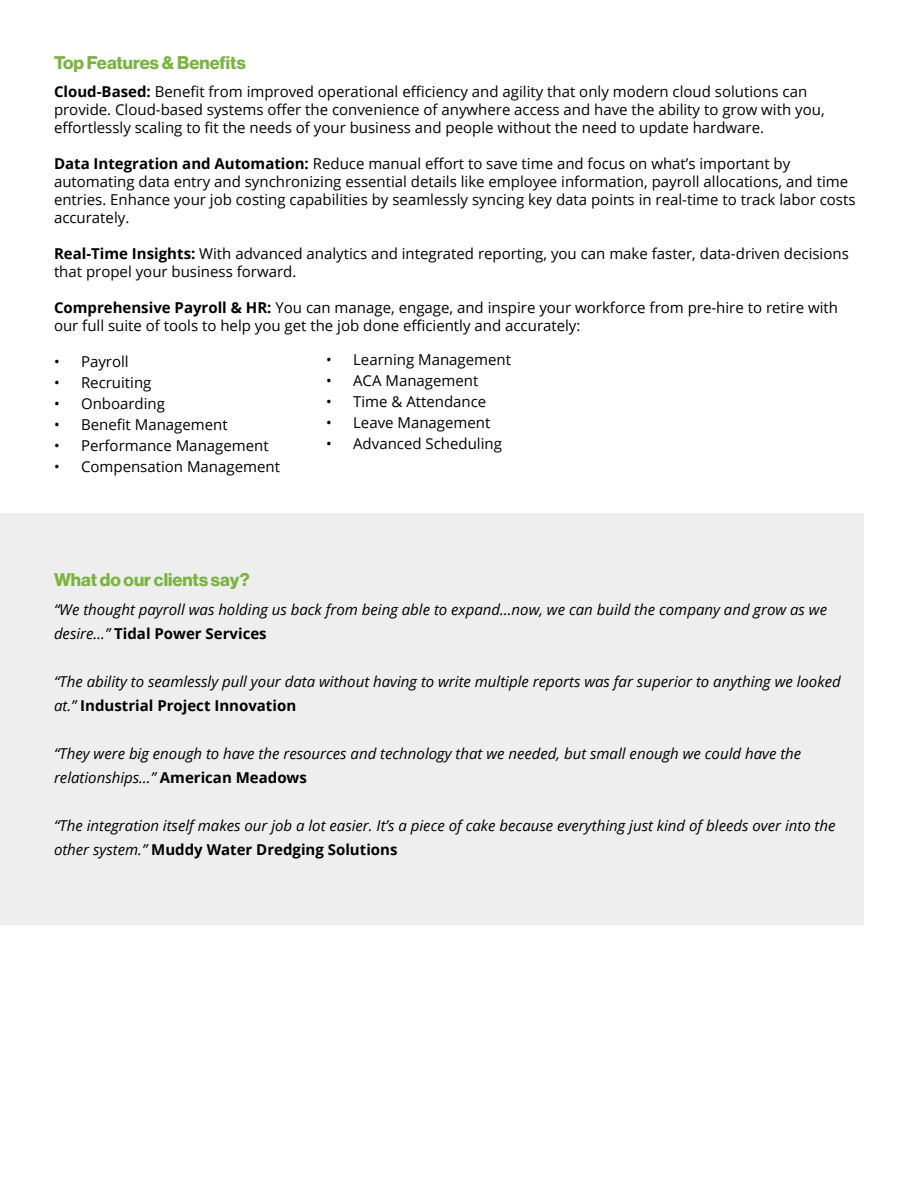
<style>
.page{position:relative;width:918px;height:1188px;background:#fff}
.page>*{position:absolute;margin:0;border:0;box-sizing:border-box;transform-origin:0 0}
.t1{font:18px "N Haas Grotesk DS Pro 75 Bd";color:#7bb342}
.t2{font:15px/18px "Open Sans";color:#000}
.t3{font:italic 15px/24px "Open Sans";color:#000}
.s1{font-weight:700}
.s2{font-weight:700;font-style:normal}
</style>
<div class="page">
<div style="left:0;top:513px;width:864px;height:411px;background:#eee"></div>
<p class="t1" style="left:54px;top:52px;width:193px">Top Features &amp; Benefits</p>
<p class="t2" style="left:54px;top:82px;width:772px"><span class="s1">Cloud-Based:</span> Benefit from improved operational efficiency and agility that only modern cloud solutions can provide. Cloud-based systems offer the convenience of anywhere access and have the ability to grow with you, effortlessly scaling to fit the needs of your business and people without the need to update hardware.</p>
<p class="t2" style="left:54px;top:154px;width:803px"><span class="s1">Data Integration and Automation:</span> Reduce manual effort to save time and focus on what’s important by automating data entry and synchronizing essential details like employee information, payroll allocations, and time entries. Enhance your job costing capabilities by seamlessly syncing key data points in real-time to track labor costs accurately.</p>
<p class="t2" style="left:54px;top:244px;width:796px"><span class="s1">Real-Time Insights:</span> With advanced analytics and integrated reporting, you can make faster, data-driven decisions that propel your business forward.</p>
<p class="t2" style="left:54px;top:298px;width:786px"><span class="s1">Comprehensive Payroll &amp; HR:</span> You can manage, engage, and inspire your workforce from pre-hire to retire with our full suite of tools to help you get the job done efficiently and accurately:</p>
<p class="t2" style="left:54px;top:352px;width:76px">• Payroll</p>
<p class="t2" style="left:54px;top:373px;width:99px">• Recruiting</p>
<p class="t2" style="left:54px;top:394px;width:113px">• Onboarding</p>
<p class="t2" style="left:54px;top:415px;width:175px">• Benefit Management</p>
<p class="t2" style="left:54px;top:436px;width:216px">• Performance Management</p>
<p class="t2" style="left:54px;top:457px;width:227px">• Compensation Management</p>
<p class="t2" style="left:326px;top:350px;width:186px">• Learning Management</p>
<p class="t2" style="left:326px;top:371px;width:154px">• ACA Management</p>
<p class="t2" style="left:326px;top:392px;width:162px">• Time &amp; Attendance</p>
<p class="t2" style="left:326px;top:413px;width:166px">• Leave Management</p>
<p class="t2" style="left:326px;top:434px;width:177px">• Advanced Scheduling</p>
<p class="t1" style="left:54px;top:569px;width:197px">What do our clients say?</p>
<p class="t3" style="left:54px;top:597px;width:775px">“We thought payroll was holding us back from being able to expand…now, we can build the company and grow as we desire…” <span class="s2">Tidal Power Services</span></p>
<p class="t3" style="left:54px;top:669px;width:788px">“The ability to seamlessly pull your data without having to write multiple reports was far superior to anything we looked at.” <span class="s2">Industrial Project Innovation</span></p>
<p class="t3" style="left:54px;top:741px;width:749px">“They were big enough to have the resources and technology that we needed, but small enough we could have the relationships…” <span class="s2">American Meadows</span></p>
<p class="t3" style="left:54px;top:813px;width:783px">“The integration itself makes our job a lot easier. It’s a piece of cake because everything just kind of bleeds over into the other system.” <span class="s2">Muddy Water Dredging Solutions</span></p>
</div>
